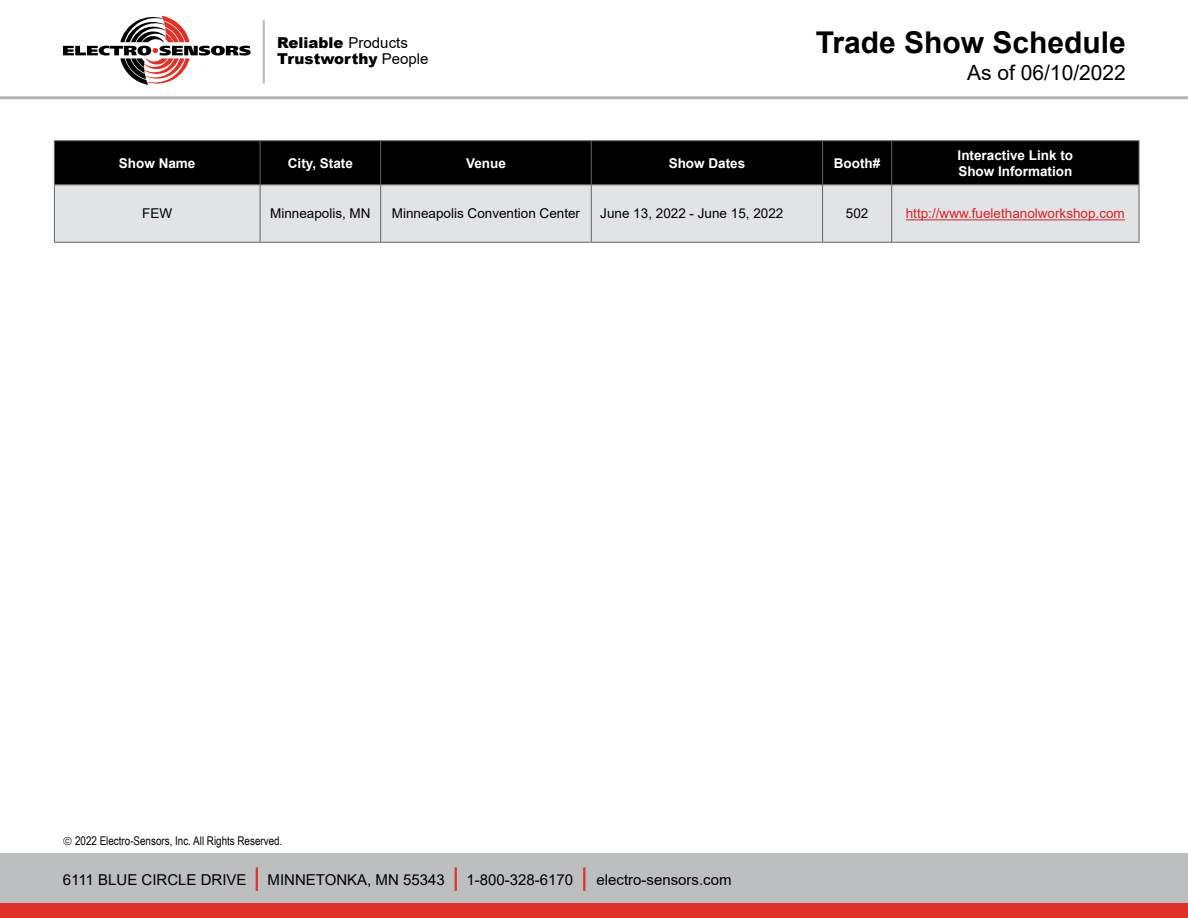
<style>
.page{position:relative;width:1188px;height:918px;background:#fff}
.page>*{position:absolute;margin:0;border:0;box-sizing:border-box;transform-origin:0 0}
.t1{font:700 30px "Arial";color:#000}
.t2{font:21px "Arial";color:#000}
.t3{font:15px "Arial";color:#000}
.t4{font:900 15px/16.5px "Arial";color:#000}
.t5{font:700 13.5px/16.2px "Arial";color:#fff}
.t6{font:13.5px "Arial";color:#000}
.t7{font:13.5px "Arial";color:#d3242a}
.t8{font:12px "Arial Narrow";color:#000}
.s1{font-weight:400}
</style>
<div class="page">
<div style="left:0;top:900px;width:1188px;height:18px;background:#e03128"></div>
<div style="left:0;top:854px;width:1188px;height:49px;background:#bcbec0"></div>
<svg style="left:63px;top:16px;width:188px;height:69px"></svg>
<hr style="left:263px;top:20px;width:2px;height:63px;background:#bcbec0">
<hr style="left:256px;top:867px;width:2px;height:24px;background:#e03128">
<hr style="left:455px;top:867px;width:2px;height:24px;background:#e03128">
<hr style="left:583px;top:867px;width:2px;height:24px;background:#e03128">
<hr style="left:0;top:96px;width:1188px;height:3px;background:#b1b4b6">
<div style="left:55px;top:141px;width:1084px;height:43px;background:#000"></div>
<div style="left:55px;top:185px;width:1084px;height:57px;background:#e2e3e4"></div>
<hr style="left:260px;top:141px;width:1px;height:43px;background:#636466">
<hr style="left:380px;top:141px;width:1px;height:43px;background:#636466">
<hr style="left:591px;top:141px;width:1px;height:43px;background:#636466">
<hr style="left:822px;top:141px;width:1px;height:43px;background:#636466">
<hr style="left:891px;top:141px;width:1px;height:43px;background:#636466">
<hr style="left:260px;top:185px;width:1px;height:57px;background:#636466">
<hr style="left:380px;top:185px;width:1px;height:57px;background:#636466">
<hr style="left:591px;top:185px;width:1px;height:57px;background:#636466">
<hr style="left:822px;top:185px;width:1px;height:57px;background:#636466">
<hr style="left:891px;top:185px;width:1px;height:57px;background:#636466">
<hr style="left:54px;top:140px;width:206px;height:1px;background:#636466">
<hr style="left:54px;top:141px;width:1px;height:43px;background:#636466">
<hr style="left:260px;top:140px;width:121px;height:1px;background:#636466">
<hr style="left:381px;top:140px;width:210px;height:1px;background:#636466">
<hr style="left:591px;top:140px;width:232px;height:1px;background:#636466">
<hr style="left:823px;top:140px;width:69px;height:1px;background:#636466">
<hr style="left:892px;top:140px;width:247px;height:1px;background:#636466">
<hr style="left:1139px;top:141px;width:1px;height:43px;background:#636466">
<hr style="left:54px;top:184px;width:206px;height:1px;background:#636466">
<hr style="left:54px;top:185px;width:1px;height:57px;background:#636466">
<hr style="left:260px;top:184px;width:121px;height:1px;background:#636466">
<hr style="left:381px;top:184px;width:210px;height:1px;background:#636466">
<hr style="left:591px;top:184px;width:232px;height:1px;background:#636466">
<hr style="left:823px;top:184px;width:69px;height:1px;background:#636466">
<hr style="left:892px;top:184px;width:247px;height:1px;background:#636466">
<hr style="left:1139px;top:185px;width:1px;height:57px;background:#636466">
<hr style="left:54px;top:242px;width:206px;height:1px;background:#636466">
<hr style="left:260px;top:242px;width:121px;height:1px;background:#636466">
<hr style="left:381px;top:242px;width:210px;height:1px;background:#636466">
<hr style="left:591px;top:242px;width:232px;height:1px;background:#636466">
<hr style="left:823px;top:242px;width:69px;height:1px;background:#636466">
<hr style="left:892px;top:242px;width:247px;height:1px;background:#636466">
<hr style="left:906px;top:219px;width:219px;height:1px;background:#d3242a">
<p class="t4" style="left:277px;top:34px;width:153px">Reliable <span class="s1">Products<br></span>Trustworthy <span class="s1">People</span></p>
<h1 class="t1" style="left:816px;top:22px;width:312px">Trade Show Schedule</h1>
<h2 class="t2" style="left:967px;top:59px;width:160px">As of 06/10/2022</h2>
<p class="t5" style="left:119px;top:155px;width:78px">Show Name</p>
<p class="t5" style="left:288px;top:155px;width:67px">City, State</p>
<p class="t5" style="left:466px;top:155px;width:41px">Venue</p>
<p class="t5" style="left:669px;top:155px;width:78px">Show Dates</p>
<p class="t5" style="left:834px;top:155px;width:48px">Booth#</p>
<p class="t5" style="left:958px;top:147px;width:117px">Interactive Link to<br>Show Information</p>
<p class="t6" style="left:142px;top:204px;width:31px">FEW</p>
<p class="t6" style="left:270px;top:204px;width:102px">Minneapolis, MN</p>
<p class="t6" style="left:392px;top:204px;width:190px">Minneapolis Convention Center</p>
<p class="t6" style="left:600px;top:204px;width:185px">June 13, 2022 - June 15, 2022</p>
<p class="t6" style="left:846px;top:204px;width:24px">502</p>
<p class="t7" style="left:906px;top:204px;width:221px">http://www.fuelethanolworkshop.com</p>
<p class="t8" style="left:75px;top:832px;width:209px">2022 Electro-Sensors, Inc. All Rights Reserved.</p>
<p class="t3" style="left:63px;top:869px;width:185px">6111 BLUE CIRCLE DRIVE</p>
<p class="t3" style="left:268px;top:869px;width:179px">MINNETONKA, MN 55343</p>
<p class="t3" style="left:467px;top:869px;width:108px">1-800-328-6170</p>
<p class="t3" style="left:597px;top:869px;width:137px">electro-sensors.com</p>
</div>
